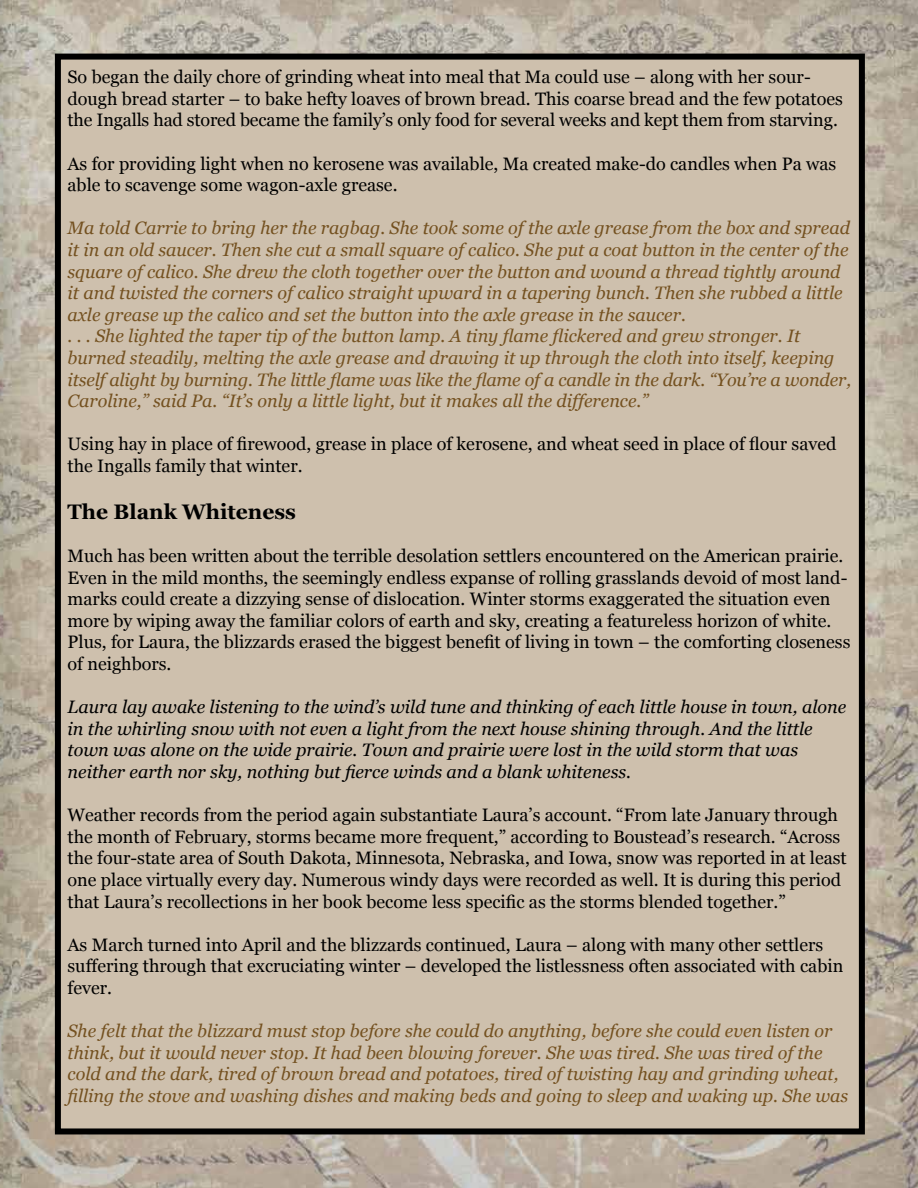
<style>
.page{position:relative;width:918px;height:1188px;background:#fff}
.page>*{position:absolute;margin:0;border:0;box-sizing:border-box;transform-origin:0 0}
.t1{font:700 21px "Georgia";color:#000}
.t2{font:18px/21.6px "Georgia";color:#000}
.t3{font:italic 18px/21.6px "Georgia";color:#745120}
.t4{font:italic 18px/21.6px "Georgia";color:#000}
</style>
<div class="page">
<img style="left:0;top:0;width:918px;height:1188px">
<div style="left:58px;top:57px;width:804px;height:1074px;background:#cec0ad"></div>
<div style="left:55px;top:54px;width:810px;height:1080px;border:6px solid #000"></div>
<p class="t2" style="left:68px;top:67px;width:777px">So began the daily chore of grinding wheat into meal that Ma could use – along with her sour&shy;dough bread starter – to bake hefty loaves of brown bread. This coarse bread and the few potatoes the Ingalls had stored became the family’s only food for several weeks and kept them from starving.</p>
<p class="t2" style="left:68px;top:153px;width:770px">As for providing light when no kerosene was available, Ma created make-do candles when Pa was able to scavenge some wagon-axle grease.</p>
<p class="t3" style="left:68px;top:218px;width:785px">Ma told Carrie to bring her the ragbag. She took some of the axle grease from the box and spread it in an old saucer. Then she cut a small square of calico. She put a coat button in the center of the square of calico. She drew the cloth together over the button and wound a thread tightly around it and twisted the corners of calico straight upward in a tapering bunch. Then she rubbed a little axle grease up the calico and set the button into the axle grease in the saucer.<br>. . . She lighted the taper tip of the button lamp. A tiny flame flickered and grew stronger. It burned steadily, melting the axle grease and drawing it up through the cloth into itself, keeping itself alight by burning. The little flame was like the flame of a candle in the dark. “You’re a wonder, Caroline,” said Pa. “It’s only a little light, but it makes all the difference.”</p>
<p class="t2" style="left:68px;top:434px;width:770px">Using hay in place of firewood, grease in place of kerosene, and wheat seed in place of flour saved the Ingalls family that winter.</p>
<p class="t1" style="left:68px;top:498px;width:230px">The Blank Whiteness</p>
<p class="t2" style="left:68px;top:545px;width:784px">Much has been written about the terrible desolation settlers encountered on the American prairie.<br>Even in the mild months, the seemingly endless expanse of rolling grasslands devoid of most land&shy;marks could create a dizzying sense of dislocation. Winter storms exaggerated the situation even more by wiping away the familiar colors of earth and sky, creating a featureless horizon of white.<br>Plus, for Laura, the blizzards erased the biggest benefit of living in town – the comforting closeness of neighbors.</p>
<p class="t4" style="left:68px;top:696px;width:780px">Laura lay awake listening to the wind’s wild tune and thinking of each little house in town, alone in the whirling snow with not even a light from the next house shining through. And the little town was alone on the wide prairie. Town and prairie were lost in the wild storm that was neither earth nor sky, nothing but fierce winds and a blank whiteness.</p>
<p class="t2" style="left:68px;top:805px;width:781px">Weather records from the period again substantiate Laura’s account. “From late January through the month of February, storms became more frequent,” according to Boustead’s research. “Across the four-state area of South Dakota, Minnesota, Nebraska, and Iowa, snow was reported in at least one place virtually every day. Numerous windy days were recorded as well. It is during this period that Laura’s recollections in her book become less specific as the storms blended together.”</p>
<p class="t2" style="left:68px;top:934px;width:777px">As March turned into April and the blizzards continued, Laura – along with many other settlers suffering through that excruciating winter – developed the listlessness often associated with cabin fever.</p>
<p class="t3" style="left:68px;top:1020px;width:782px">She felt that the blizzard must stop before she could do anything, before she could even listen or think, but it would never stop. It had been blowing forever. She was tired. She was tired of the cold and the dark, tired of brown bread and potatoes, tired of twisting hay and grinding wheat, filling the stove and washing dishes and making beds and going to sleep and waking up. She was</p>
</div>
